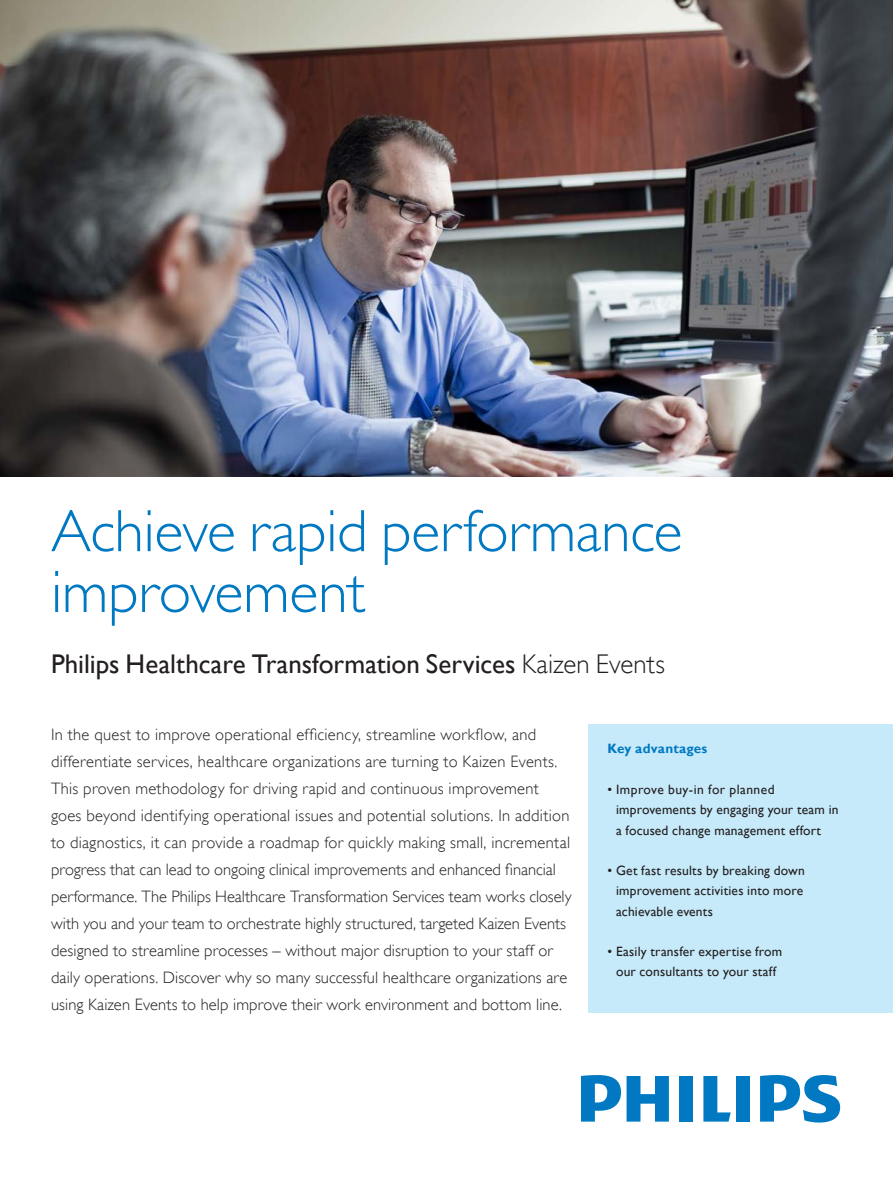
<style>
.page{position:relative;width:893px;height:1187px;background:#fff}
.page>*{position:absolute;margin:0;border:0;box-sizing:border-box;transform-origin:0 0}
._6_1_Headline_frontp{font:60px/60.8px "Gill Sans Alt One WGL Light";letter-spacing:-.005em;color:#0079c2}
._6_2_Sub_headline_fr{font:27px "Gill Sans Alt One WGL";color:#231f20}
._5_1_introduction_te{font:16.5px/27px "Gill Sans Alt One WGL Light";letter-spacing:.01em;color:#231f20}
.t1{font:13.5px/20.2px "Gill Sans Alt One WGL";letter-spacing:.015em;color:#231f20}
._1_3_Body_text_headi{font:700 13.5px "Gill Sans Alt One WGL";letter-spacing:.015em;color:#0079c2}
.s1{font-family:"Gill Sans Alt One WGL Light"}
</style>
<div class="page">
<svg style="left:627px;top:1076px;width:42px;height:45px"></svg>
<svg style="left:703px;top:1076px;width:28px;height:45px"></svg>
<div style="left:679px;top:1075px;width:14px;height:46px;background:#0079c2"></div>
<div style="left:736px;top:1075px;width:14px;height:46px;background:#0079c2"></div>
<svg style="left:760px;top:1075px;width:80px;height:47px"></svg>
<svg style="left:581px;top:1075px;width:40px;height:46px"></svg>
<img style="left:0;top:0;width:893px;height:476px">
<div style="left:588px;top:724px;width:305px;height:289px;background:#c6eafa"></div>
<p class="_6_1_Headline_frontp" style="left:51px;top:501px;width:633px">Achieve rapid performance improvement</p>
<p class="_6_2_Sub_headline_fr" style="left:51px;top:645px;width:615px">Philips Healthcare Transformation Services <span class="s1">Kaizen Events</span></p>
<p class="_5_1_introduction_te" style="left:51px;top:721px;width:522px">In the quest to improve operational efficiency, streamline workflow, and differentiate services, healthcare organizations are turning to Kaizen Events.<br>This proven methodology for driving rapid and continuous improvement goes beyond identifying operational issues and potential solutions. In addition to diagnostics, it can provide a roadmap for quickly making small, incremental progress that can lead to ongoing clinical improvements and enhanced financial performance. The Philips Healthcare Transformation Services team works closely with you and your team to orchestrate highly structured, targeted Kaizen Events designed to streamline processes – without major disruption to your staff or daily operations. Discover why so many successful healthcare organizations are using Kaizen Events to help improve their work environment and bottom line.</p>
<p class="_1_3_Body_text_headi" style="left:608px;top:739px;width:101px">Key advantages</p>
<p class="t1" style="left:616px;top:779px;width:224px;text-indent:-9px">• Improve buy-in for planned improvements by engaging your team in a focused change management effort</p>
<p class="t1" style="left:616px;top:860px;width:190px;text-indent:-9px">• Get fast results by breaking down improvement activities into more achievable events</p>
<p class="t1" style="left:608px;top:941px;width:176px;text-align:center">• Easily transfer expertise from our consultants to your staff</p>
</div>
